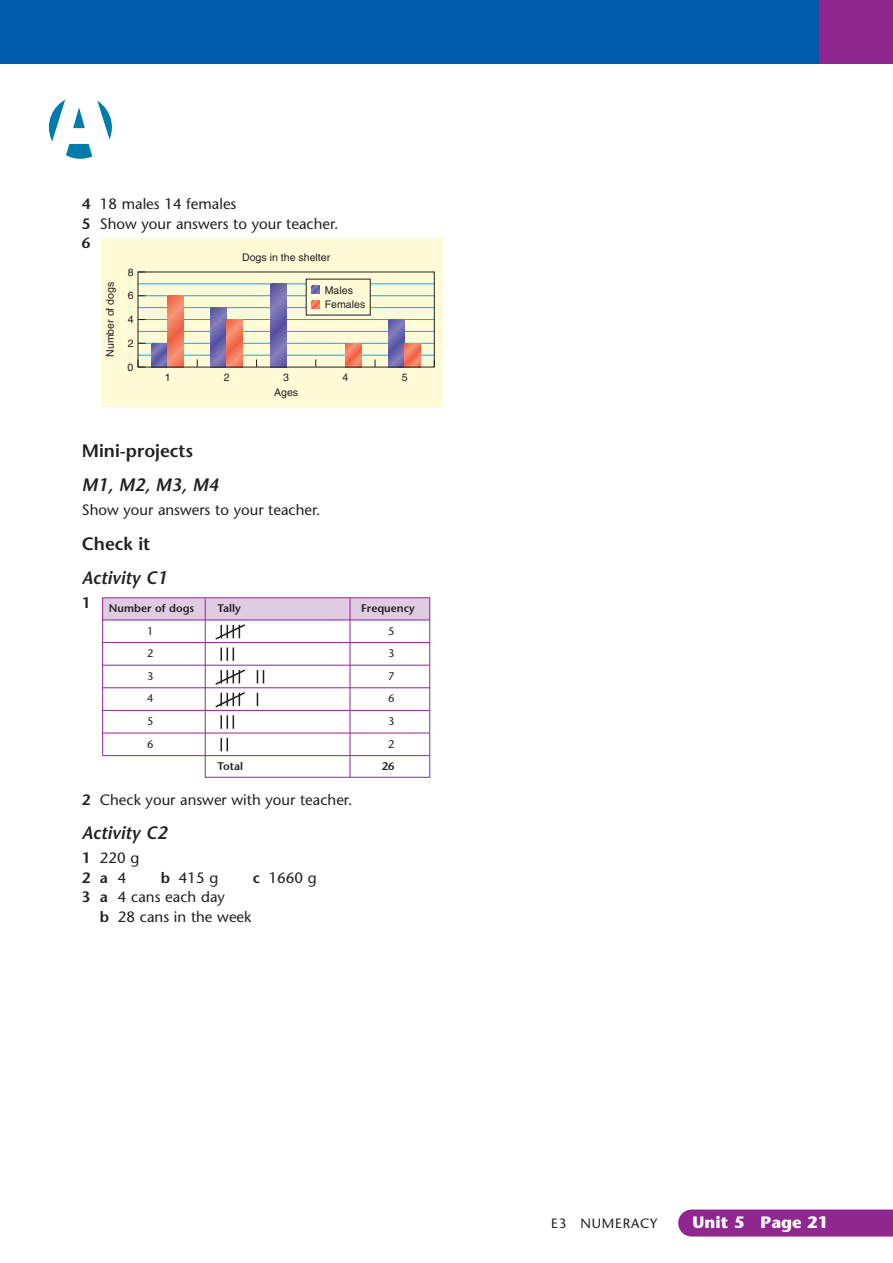
<style>
.page{position:relative;width:893px;height:1263px;background:#fff}
.page>*{position:absolute;margin:0;border:0;box-sizing:border-box;transform-origin:0 0}
.t1{font:800 105px "Franklin Gothic";color:#fff}
.t2{font:italic 600 18px "Stone Sans";color:#231f20}
.t3{font:600 18px "Stone Sans";color:#231f20}
.t4{font:700 16.5px "Stone Sans";color:#fff}
.t5{font:15px/19.5px "Stone Sans";color:#231f20}
.t6{font:600 15px "Stone Sans";color:#231f20}
.t7{font:13.5px "Stone Sans";letter-spacing:.055em;color:#231f20}
.t8{font:600 11.1px "Stone Sans";color:#231f20}
.t9{font:11.1px "Stone Sans";color:#231f20}
.t10{font:10.5px/14.9px "Helvetica";color:#231f20}
.s1{font-weight:600}
</style>
<div class="page">
<div style="left:1px;top:0;width:822px;height:63px;background:#015aaa"></div>
<div style="left:103px;top:598px;width:327px;height:22px;background:#dfcce3"></div>
<hr style="left:103px;top:620px;width:327px;height:1px;background:#90268f">
<hr style="left:103px;top:642px;width:327px;height:1px;background:#90268f">
<hr style="left:103px;top:665px;width:327px;height:1px;background:#90268f">
<hr style="left:103px;top:687px;width:327px;height:1px;background:#90268f">
<hr style="left:103px;top:710px;width:327px;height:1px;background:#90268f">
<hr style="left:103px;top:733px;width:327px;height:1px;background:#90268f">
<hr style="left:103px;top:755px;width:327px;height:1px;background:#90268f">
<hr style="left:205px;top:598px;width:1px;height:179px;background:#90268f">
<hr style="left:349px;top:598px;width:1px;height:179px;background:#90268f">
<hr style="left:429px;top:597px;width:1px;height:181px;background:#90268f">
<hr style="left:102px;top:597px;width:1px;height:159px;background:#90268f">
<hr style="left:103px;top:597px;width:327px;height:1px;background:#90268f">
<hr style="left:205px;top:777px;width:225px;height:1px;background:#90268f">
<svg style="left:215px;top:624px;width:30px;height:16px"></svg>
<svg style="left:220px;top:647px;width:14px;height:14px"></svg>
<svg style="left:257px;top:693px;width:1px;height:13px"></svg>
<svg style="left:257px;top:670px;width:7px;height:13px"></svg>
<svg style="left:214px;top:669px;width:33px;height:39px"></svg>
<svg style="left:220px;top:715px;width:14px;height:14px"></svg>
<svg style="left:220px;top:738px;width:8px;height:13px"></svg>
<div style="left:819px;top:0;width:73px;height:63px;background:#90268f"></div>
<div style="left:49px;top:96px;width:63px;height:63px;background:#007caa;border-radius:50%"></div>
<hr style="left:0;top:0;width:1px;height:63px;background:#015aaa">
<div style="left:101px;top:238px;width:341px;height:168px;background:#fffbd6"></div>
<svg style="left:137px;top:271px;width:298px;height:97px"></svg>
<div style="left:678px;top:1210px;width:214px;height:27px;background:#90268f"></div>
<h1 class="t1" style="left:46px;top:86px;width:71px">A</h1>
<p class="t5" style="left:82px;top:196px;width:258px"><span class="s1">4</span> 18 males 14 females<br><span class="s1">5</span> Show your answers to your teacher.<br><span class="s1">6</span></p>
<p class="t10" style="left:104px;top:357px;width:77px;rotate:-90deg">Number of dogs</p>
<p class="t10" style="left:128px;top:265px;width:7px">8</p>
<p class="t10" style="left:128px;top:289px;width:7px">6</p>
<p class="t10" style="left:128px;top:313px;width:7px">4</p>
<p class="t10" style="left:128px;top:337px;width:7px">2</p>
<p class="t10" style="left:128px;top:361px;width:7px">0</p>
<p class="t10" style="left:242px;top:251px;width:90px">Dogs in the shelter</p>
<p class="t10" style="left:325px;top:284px;width:42px">Males<br>Females</p>
<p class="t10" style="left:165px;top:371px;width:7px">1</p>
<p class="t10" style="left:224px;top:371px;width:7px">2</p>
<p class="t10" style="left:283px;top:371px;width:7px">3</p>
<p class="t10" style="left:402px;top:371px;width:7px">5</p>
<p class="t10" style="left:342px;top:371px;width:7px">4</p>
<p class="t10" style="left:274px;top:386px;width:26px">Ages</p>
<p class="t3" style="left:82px;top:443px;width:113px">Mini-projects</p>
<p class="t2" style="left:82px;top:478px;width:138px">M1, M2, M3, M4</p>
<p class="t5" style="left:82px;top:502px;width:240px">Show your answers to your teacher.</p>
<p class="t3" style="left:82px;top:536px;width:70px">Check it</p>
<p class="t2" style="left:82px;top:571px;width:87px">Activity C1</p>
<p class="t6" style="left:82px;top:597px;width:10px">1</p>
<p class="t8" style="left:109px;top:604px;width:87px">Number of dogs</p>
<p class="t8" style="left:217px;top:604px;width:25px">Tally</p>
<p class="t8" style="left:361px;top:604px;width:55px">Frequency</p>
<p class="t9" style="left:147px;top:626px;width:8px">1</p>
<p class="t9" style="left:388px;top:626px;width:8px">5</p>
<p class="t9" style="left:147px;top:649px;width:8px">2</p>
<p class="t9" style="left:388px;top:649px;width:8px">3</p>
<p class="t9" style="left:147px;top:672px;width:8px">3</p>
<p class="t9" style="left:388px;top:672px;width:8px">7</p>
<p class="t9" style="left:147px;top:694px;width:8px">4</p>
<p class="t9" style="left:388px;top:694px;width:8px">6</p>
<p class="t9" style="left:147px;top:717px;width:8px">5</p>
<p class="t9" style="left:388px;top:717px;width:8px">3</p>
<p class="t9" style="left:147px;top:740px;width:8px">6</p>
<p class="t9" style="left:388px;top:740px;width:8px">2</p>
<p class="t8" style="left:217px;top:762px;width:27px">Total</p>
<p class="t8" style="left:382px;top:762px;width:14px">26</p>
<p class="t5" style="left:82px;top:791px;width:272px"><span class="s1">2</span> Check your answer with your teacher.</p>
<p class="t2" style="left:82px;top:826px;width:87px">Activity C2</p>
<p class="t5" style="left:82px;top:850px;width:59px"><span class="s1">1</span> 220 g<br><span class="s1">2a</span>4</p>
<p class="t5" style="left:161px;top:869px;width:59px"><span class="s1">b</span> 415 g</p>
<p class="t5" style="left:253px;top:869px;width:65px"><span class="s1">c</span> 1660 g</p>
<p class="t5" style="left:100px;top:889px;width:153px;text-indent:-18px"><span class="s1">3 a</span> 4 cans each day<br><span class="s1">b</span> 28 cans in the week</p>
<p class="t7" style="left:551px;top:1218px;width:108px">E3 NUMERACY</p>
<p class="t4" style="left:692px;top:1216px;width:137px">Unit 5 Page 21</p>
</div>
